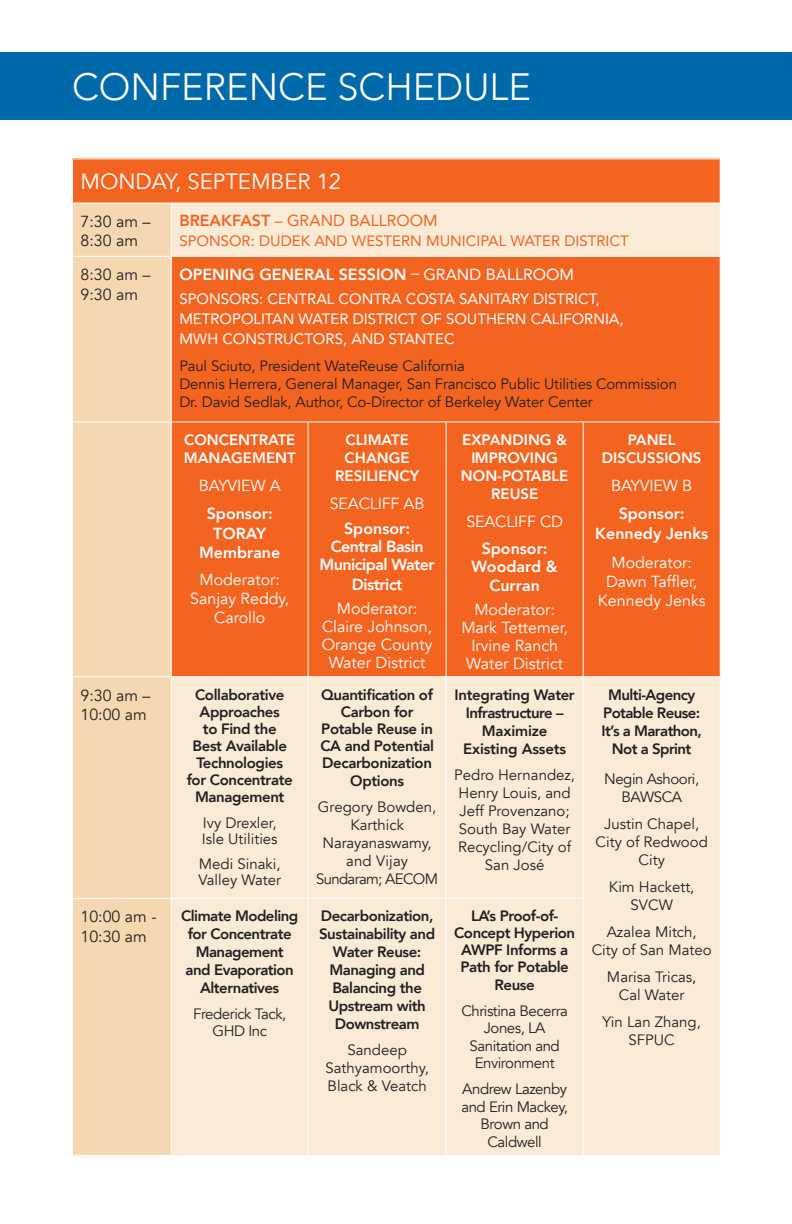
<style>
.page{position:relative;width:792px;height:1224px;background:#fff}
.page>*{position:absolute;margin:0;border:0;box-sizing:border-box;transform-origin:0 0}
.t1{font:300 38px "Avenir";color:#fff}
.t2{font:22px "Avenir";color:#fff}
.Tech_Session_Moderat{font:16px/18px "Avenir";color:#fff;text-align:center}
.Tech_Session_Sponsor{font:800 16px/19.2px "Avenir";color:#fff;text-align:center}
.Chart_Time{font:16px/19.2px "Avenir";color:#231f20}
.Session_Head_All_Cap{font:800 16px "Avenir";color:#fff}
.Tech_Session_Sponsor-2{font:800 16px/18.6px "Avenir";letter-spacing:-.03em;color:#fff;text-align:center}
.t3{font:16px "Avenir";color:#f36421}
.Session_Title_Black{font:800 15px/18px "Avenir";letter-spacing:-.03em;color:#231f20;text-align:center}
.Chart_Session_Speake{font:15px/18px "Avenir";letter-spacing:-.01em;color:#231f20;text-align:center}
.Chart_Session_Speake-2{font:15px/17.4px "Avenir";letter-spacing:-.03em;color:#231f20;text-align:center}
.Session_Head_All_Cap-2{font:15px/20px "Avenir";color:#fff}
.White_Track_Title{font:800 15px/18px "Avenir";color:#fff;text-align:center}
.Chart_Session_Descri{font:15px/18px "Avenir";letter-spacing:-.01em;color:#231f20;text-align:center}
.t4{font:15px "Avenir";color:#f36421}
.s1{font-weight:800}
.s2{font-weight:400}
.s3{color:#f36421}
</style>
<div class="page">
<div style="left:72px;top:159px;width:648px;height:44px;background:#f36421"></div>
<div style="left:73px;top:204px;width:98px;height:951px;background:#f5d8b1"></div>
<div style="left:172px;top:204px;width:548px;height:951px;background:#f9ebd6"></div>
<div style="left:172px;top:257px;width:548px;height:419px;background:#f36421"></div>
<hr style="left:72px;top:159px;width:1px;height:44px;background:#fff">
<hr style="left:72px;top:256px;width:99px;height:1px;background:#fff">
<hr style="left:171px;top:256px;width:137px;height:1px;background:#fff">
<hr style="left:308px;top:256px;width:138px;height:1px;background:#fff">
<hr style="left:446px;top:256px;width:137px;height:1px;background:#fff">
<hr style="left:583px;top:256px;width:138px;height:1px;background:#fff">
<hr style="left:72px;top:421px;width:99px;height:1px;background:#fff">
<hr style="left:171px;top:421px;width:137px;height:1px;background:#fff">
<hr style="left:308px;top:421px;width:138px;height:1px;background:#fff">
<hr style="left:308px;top:422px;width:1px;height:254px;background:#fff">
<hr style="left:446px;top:421px;width:137px;height:1px;background:#fff">
<hr style="left:446px;top:422px;width:1px;height:254px;background:#fff">
<hr style="left:583px;top:421px;width:138px;height:1px;background:#fff">
<hr style="left:583px;top:422px;width:1px;height:254px;background:#fff">
<hr style="left:72px;top:676px;width:99px;height:1px;background:#fff">
<hr style="left:171px;top:676px;width:137px;height:1px;background:#fff">
<hr style="left:308px;top:676px;width:138px;height:1px;background:#fff">
<hr style="left:308px;top:677px;width:1px;height:221px;background:#fff">
<hr style="left:446px;top:676px;width:137px;height:1px;background:#fff">
<hr style="left:446px;top:677px;width:1px;height:221px;background:#fff">
<hr style="left:583px;top:676px;width:138px;height:1px;background:#fff">
<hr style="left:583px;top:677px;width:1px;height:221px;background:#fff">
<hr style="left:72px;top:898px;width:99px;height:1px;background:#fff">
<hr style="left:171px;top:898px;width:137px;height:1px;background:#fff">
<hr style="left:308px;top:898px;width:138px;height:1px;background:#fff">
<hr style="left:308px;top:899px;width:1px;height:256px;background:#fff">
<hr style="left:446px;top:898px;width:138px;height:1px;background:#fff">
<hr style="left:446px;top:899px;width:1px;height:256px;background:#fff">
<hr style="left:583px;top:899px;width:1px;height:256px;background:#fff">
<div style="left:0;top:52px;width:792px;height:68px;background:#0069a9"></div>
<p class="t1" style="left:72px;top:64px;width:461px">CONFERENCE SCHEDULE</p>
<p class="t2" style="left:80px;top:168px;width:262px">MONDAY, SEPTEMBER 12</p>
<p class="Chart_Time" style="left:80px;top:212px;width:71px">7:30 am –<br>8:30 am</p>
<p class="t3" style="left:179px;top:207px;width:260px"><span class="s1">BREAKFAST</span> – GRAND BALLROOM</p>
<p class="t4" style="left:179px;top:228px;width:451px">SPONSOR: DUDEK AND WESTERN MUNICIPAL WATER DISTRICT</p>
<p class="Chart_Time" style="left:80px;top:266px;width:71px">8:30 am –<br>9:30 am</p>
<p class="Session_Head_All_Cap" style="left:179px;top:262px;width:396px">OPENING GENERAL SESSION <span class="s2">– GRAND BALLROOM</span></p>
<p class="Session_Head_All_Cap-2" style="left:179px;top:289px;width:446px">SPONSORS: CENTRAL CONTRA COSTA SANITARY DISTRICT,<br>METROPOLITAN WATER DISTRICT OF SOUTHERN CALIFORNIA,<br>MWH CONSTRUCTORS, AND STANTEC<span class="s3">ter District</span></p>
<p class="Chart_Session_Speake" style="left:179px;top:357px;width:287px">Paul Sciuto, President WateReuse California</p>
<p class="Chart_Session_Speake" style="left:179px;top:375px;width:499px">Dennis Herrera, General Manager, San Francisco Public Utilities Commission</p>
<p class="Chart_Session_Speake" style="left:179px;top:393px;width:415px">Dr. David Sedlak, Author, Co-Director of Berkeley Water Center</p>
<p class="White_Track_Title" style="left:184px;top:431px;width:113px;text-align:left">CONCENTRATE<br>MANAGEMENT</p>
<p class="Tech_Session_Moderat" style="left:199px;top:477px;width:83px">BAYVIEW A</p>
<p class="Tech_Session_Sponsor" style="left:207px;top:504px;width:68px">Sponsor:</p>
<p class="Tech_Session_Sponsor" style="left:199px;top:523px;width:83px">TORAY<br>Membrane</p>
<p class="Tech_Session_Moderat" style="left:190px;top:570px;width:101px;line-height:19.2px">Moderator:<br>Sanjay Reddy,<br>Carollo</p>
<p class="White_Track_Title" style="left:335px;top:431px;width:86px">CLIMATE<br>CHANGE<br>RESILIENCY</p>
<p class="Tech_Session_Moderat" style="left:330px;top:495px;width:96px">SEACLIFF AB</p>
<p class="Tech_Session_Sponsor" style="left:344px;top:519px;width:68px">Sponsor:</p>
<p class="Tech_Session_Sponsor-2" style="left:319px;top:537px;width:117px">Central Basin<br>Municipal Water<br>District</p>
<p class="Tech_Session_Moderat" style="left:322px;top:599px;width:112px">Moderator:<br>Claire Johnson,<br>Orange County<br>Water District</p>
<p class="White_Track_Title" style="left:461px;top:431px;width:109px">EXPANDING &amp;<br>IMPROVING<br>NON-POTABLE<br>REUSE</p>
<p class="Tech_Session_Moderat" style="left:466px;top:513px;width:98px">SEACLIFF CD</p>
<p class="Tech_Session_Sponsor" style="left:482px;top:538px;width:68px">Sponsor:</p>
<p class="Tech_Session_Sponsor" style="left:472px;top:556px;width:88px">Woodard &amp;<br>Curran</p>
<p class="Tech_Session_Moderat" style="left:461px;top:601px;width:108px">Moderator:<br>Mark Tettemer,<br>Irvine Ranch<br>Water District</p>
<p class="White_Track_Title" style="left:602px;top:431px;width:101px">PANEL<br>DISCUSSIONS</p>
<p class="Tech_Session_Moderat" style="left:611px;top:477px;width:82px">BAYVIEW B</p>
<p class="Tech_Session_Sponsor" style="left:619px;top:504px;width:68px">Sponsor:</p>
<p class="Tech_Session_Sponsor" style="left:595px;top:523px;width:114px">Kennedy Jenks</p>
<p class="Tech_Session_Moderat" style="left:598px;top:553px;width:109px;line-height:19.2px">Moderator:<br>Dawn Taffler,<br>Kennedy Jenks</p>
<p class="Chart_Time" style="left:80px;top:686px;width:71px">9:30 am –<br>10:00 am</p>
<p class="Session_Title_Black" style="left:187px;top:686px;width:108px;line-height:17px">Collaborative<br>Approaches<br>to Find the<br>Best Available<br>Technologies for Concentrate<br>Management</p>
<p class="Chart_Session_Speake" style="left:202px;top:815px;width:77px;line-height:16px;text-align:left">Ivy Drexler,<br>Isle Utilities</p>
<p class="Chart_Session_Speake" style="left:198px;top:856px;width:84px;line-height:16px;text-align:left">Medi Sinaki,<br>Valley Water</p>
<p class="Chart_Time" style="left:80px;top:908px;width:78px">10:00 am -<br>10:30 am</p>
<p class="Session_Title_Black" style="left:181px;top:907px;width:119px">Climate Modeling for Concentrate<br>Management<br>and Evaporation<br>Alternatives</p>
<p class="Chart_Session_Speake-2" style="left:193px;top:1005px;width:95px">Frederick Tack,<br>GHD Inc</p>
<p class="Session_Title_Black" style="left:320px;top:686px;width:115px;line-height:17.2px">Quantification of<br>Carbon for<br>Potable Reuse in<br>CA and Potential<br>Decarbonization<br>Options</p>
<p class="Chart_Session_Descri" style="left:316px;top:798px;width:124px">Gregory Bowden,<br>Karthick<br>Narayanaswamy, and Vijay<br>Sundaram; AECOM</p>
<p class="Session_Title_Black" style="left:319px;top:907px;width:118px">Decarbonization,<br>Sustainability and<br>Water Reuse:<br>Managing and<br>Balancing the<br>Upstream with<br>Downstream</p>
<p class="Chart_Session_Speake" style="left:325px;top:1041px;width:105px">Sandeep<br>Sathyamoorthy,<br>Black &amp; Veatch</p>
<p class="Session_Title_Black" style="left:455px;top:686px;width:122px">Integrating Water<br>Infrastructure –<br>Maximize<br>Existing Assets</p>
<p class="Chart_Session_Speake" style="left:454px;top:766px;width:122px">Pedro Hernandez,<br>Henry Louis, and<br>Jeff Provenzano;<br>South Bay Water<br>Recycling/City of<br>San José</p>
<p class="Session_Title_Black" style="left:454px;top:908px;width:123px;line-height:17.2px">LA’s Proof-of-<br>Concept Hyperion<br>AWPF Informs a<br>Path for Potable<br>Reuse</p>
<p class="Chart_Session_Speake-2" style="left:461px;top:1002px;width:108px">Christina Becerra<br>Jones, LA<br>Sanitation and<br>Environment</p>
<p class="Chart_Session_Speake-2" style="left:461px;top:1081px;width:108px">Andrew Lazenby and Erin Mackey,<br>Brown and<br>Caldwell</p>
<p class="Session_Title_Black" style="left:601px;top:686px;width:102px">Multi-Agency<br>Potable Reuse:<br>It’s a Marathon,<br>Not a Sprint</p>
<p class="Chart_Session_Speake-2" style="left:604px;top:770px;width:96px;line-height:18px">Negin Ashoori,<br>BAWSCA</p>
<p class="Chart_Session_Speake" style="left:596px;top:815px;width:114px">Justin Chapel,<br>City of Redwood<br>City</p>
<p class="Chart_Session_Speake" style="left:609px;top:878px;width:87px">Kim Hackett,<br>SVCW</p>
<p class="Chart_Session_Speake" style="left:592px;top:923px;width:122px">Azalea Mitch,<br>City of San Mateo</p>
<p class="Chart_Session_Speake" style="left:607px;top:968px;width:91px">Marisa Tricas,<br>Cal Water</p>
<p class="Chart_Session_Speake" style="left:602px;top:1013px;width:100px">Yin Lan Zhang,<br>SFPUC</p>
</div>
